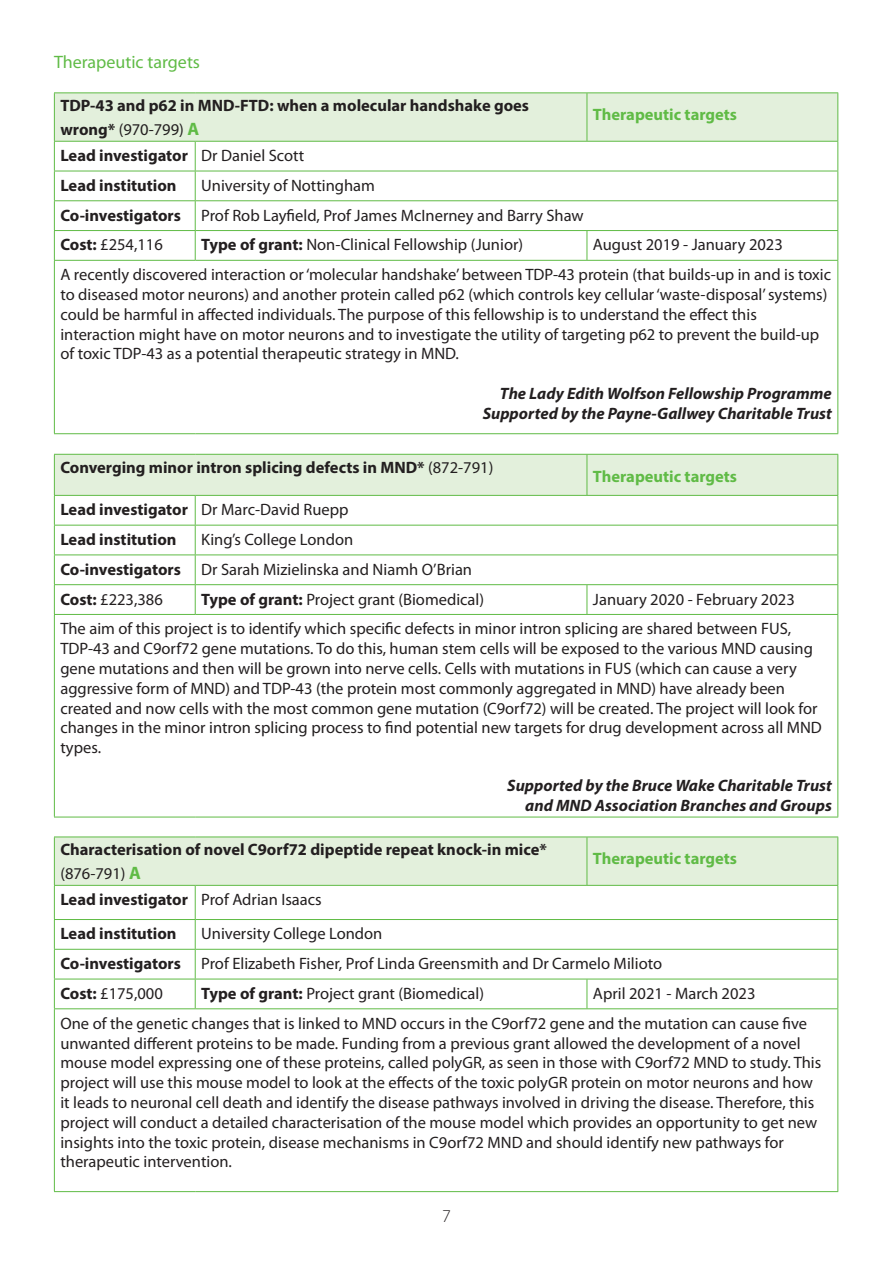
<style>
.page{position:relative;width:893px;height:1263px;background:#fff}
.page>*{position:absolute;margin:0;border:0;box-sizing:border-box;transform-origin:0 0}
.t1{font:18px "Myriad Pro";color:#60bb46}
.t2{font:300 18px "Myriad Pro";color:#231f20}
.t3{font:16.5px/19.8px "Myriad Pro";color:#231f20}
.t4{font:700 16.5px/24px "Myriad Pro";color:#231f20}
.t5{font:italic 700 16.5px "Myriad Pro";color:#231f20}
.t6{font:700 16.5px "Myriad Pro";color:#60bb46}
.s1{font-weight:400}
.s2{font-size:18px;color:#60bb46}
.s3{font-weight:700}
.s4{font-weight:700;font-size:18px;color:#60bb46}
</style>
<div class="page">
<hr style="left:54px;top:92px;width:141px;height:1px;background:#60bb46">
<hr style="left:195px;top:92px;width:392px;height:1px;background:#60bb46">
<hr style="left:587px;top:92px;width:251px;height:1px;background:#60bb46">
<svg style="left:54px;top:93px;width:784px;height:167px"></svg>
<hr style="left:54px;top:260px;width:141px;height:1px;background:#60bb46">
<hr style="left:54px;top:261px;width:1px;height:172px;background:#60bb46">
<hr style="left:195px;top:260px;width:392px;height:1px;background:#60bb46">
<hr style="left:587px;top:260px;width:251px;height:1px;background:#60bb46">
<hr style="left:837px;top:261px;width:1px;height:172px;background:#60bb46">
<hr style="left:54px;top:433px;width:141px;height:1px;background:#60bb46">
<hr style="left:195px;top:433px;width:392px;height:1px;background:#60bb46">
<hr style="left:587px;top:433px;width:251px;height:1px;background:#60bb46">
<svg style="left:54px;top:454px;width:784px;height:160px"></svg>
<hr style="left:54px;top:614px;width:141px;height:1px;background:#60bb46">
<hr style="left:54px;top:615px;width:1px;height:202px;background:#60bb46">
<hr style="left:195px;top:614px;width:392px;height:1px;background:#60bb46">
<hr style="left:587px;top:614px;width:251px;height:1px;background:#60bb46">
<hr style="left:837px;top:615px;width:1px;height:202px;background:#60bb46">
<hr style="left:54px;top:817px;width:141px;height:1px;background:#60bb46">
<hr style="left:195px;top:817px;width:392px;height:1px;background:#60bb46">
<hr style="left:587px;top:817px;width:251px;height:1px;background:#60bb46">
<div style="left:55px;top:837px;width:782px;height:48px;background:#e3f0dc"></div>
<hr style="left:54px;top:836px;width:141px;height:1px;background:#60bb46">
<hr style="left:54px;top:837px;width:1px;height:48px;background:#60bb46">
<hr style="left:195px;top:836px;width:392px;height:1px;background:#60bb46">
<hr style="left:587px;top:836px;width:251px;height:1px;background:#60bb46">
<hr style="left:587px;top:837px;width:1px;height:48px;background:#60bb46">
<hr style="left:837px;top:837px;width:1px;height:48px;background:#60bb46">
<hr style="left:54px;top:885px;width:141px;height:1px;background:#60bb46">
<hr style="left:54px;top:886px;width:1px;height:33px;background:#60bb46">
<hr style="left:195px;top:885px;width:392px;height:1px;background:#60bb46">
<hr style="left:195px;top:886px;width:1px;height:33px;background:#60bb46">
<hr style="left:587px;top:885px;width:251px;height:1px;background:#60bb46">
<hr style="left:837px;top:886px;width:1px;height:33px;background:#60bb46">
<hr style="left:54px;top:919px;width:141px;height:1px;background:#60bb46">
<hr style="left:195px;top:919px;width:392px;height:1px;background:#60bb46">
<hr style="left:587px;top:919px;width:251px;height:1px;background:#60bb46">
<hr style="left:54px;top:949px;width:141px;height:1px;background:#60bb46">
<hr style="left:195px;top:949px;width:392px;height:1px;background:#60bb46">
<hr style="left:587px;top:949px;width:251px;height:1px;background:#60bb46">
<hr style="left:54px;top:979px;width:141px;height:1px;background:#60bb46">
<svg style="left:54px;top:920px;width:1px;height:88px"></svg>
<hr style="left:195px;top:979px;width:392px;height:1px;background:#60bb46">
<svg style="left:195px;top:920px;width:1px;height:88px"></svg>
<hr style="left:587px;top:979px;width:251px;height:1px;background:#60bb46">
<svg style="left:587px;top:979px;width:1px;height:29px"></svg>
<svg style="left:837px;top:920px;width:1px;height:88px"></svg>
<hr style="left:54px;top:1008px;width:141px;height:1px;background:#60bb46">
<hr style="left:54px;top:1009px;width:1px;height:182px;background:#60bb46">
<hr style="left:195px;top:1008px;width:392px;height:1px;background:#60bb46">
<hr style="left:587px;top:1008px;width:251px;height:1px;background:#60bb46">
<hr style="left:837px;top:1009px;width:1px;height:182px;background:#60bb46">
<hr style="left:54px;top:1191px;width:141px;height:1px;background:#60bb46">
<hr style="left:195px;top:1191px;width:392px;height:1px;background:#60bb46">
<hr style="left:587px;top:1191px;width:251px;height:1px;background:#60bb46">
<p class="t1" style="left:54px;top:50px;width:148px">Therapeutic targets</p>
<p class="t4" style="left:60px;top:93px;width:470px">TDP-43 and p62 in MND-FTD: when a molecular handshake goes wrong* <span class="s1">(970-799)</span> <span class="s2">A</span></p>
<p class="t6" style="left:593px;top:104px;width:146px">Therapeutic targets</p>
<p class="t4" style="left:60px;top:143px;width:129px">Lead investigator</p>
<p class="t3" style="left:201px;top:145px;width:105px">Dr Daniel Scott</p>
<p class="t4" style="left:60px;top:173px;width:118px">Lead institution</p>
<p class="t3" style="left:201px;top:175px;width:175px">University of Nottingham</p>
<p class="t4" style="left:60px;top:203px;width:122px">Co-investigators</p>
<p class="t3" style="left:201px;top:205px;width:384px">Prof Rob Layfield, Prof James McInerney and Barry Shaw</p>
<p class="t3" style="left:60px;top:235px;width:104px"><span class="s3">Cost:</span> £254,116</p>
<p class="t3" style="left:201px;top:235px;width:323px"><span class="s3">Type of grant:</span> Non-Clinical Fellowship (Junior)</p>
<p class="t3" style="left:593px;top:235px;width:191px">August 2019 - January 2023</p>
<p class="t3" style="left:60px;top:264px;width:772px">A recently discovered interaction or ‘molecular handshake’ between TDP-43 protein (that builds-up in and is toxic to diseased motor neurons) and another protein called p62 (which controls key cellular ‘waste-disposal’ systems) could be harmful in affected individuals. The purpose of this fellowship is to understand the effect this</p>
<p class="t3" style="left:60px;top:324px;width:760px">interaction might have on motor neurons and to investigate the utility of targeting p62 to prevent the build-up of toxic TDP-43 as a potential therapeutic strategy in MND.</p>
<p class="t5" style="left:500px;top:383px;width:333px">The Lady Edith Wolfson Fellowship Programme</p>
<p class="t5" style="left:483px;top:402px;width:351px">Supported by the Payne-Gallwey Charitable Trust</p>
<p class="t4" style="left:60px;top:455px;width:434px">Converging minor intron splicing defects in MND* <span class="s1">(872-791)</span></p>
<p class="t6" style="left:593px;top:465px;width:146px">Therapeutic targets</p>
<p class="t4" style="left:60px;top:497px;width:129px">Lead investigator</p>
<p class="t3" style="left:201px;top:500px;width:149px">Dr Marc-David Ruepp</p>
<p class="t4" style="left:60px;top:527px;width:118px">Lead institution</p>
<p class="t3" style="left:201px;top:529px;width:154px">King’s College London</p>
<p class="t4" style="left:60px;top:557px;width:122px">Co-investigators</p>
<p class="t3" style="left:201px;top:559px;width:272px">Dr Sarah Mizielinska and Niamh O’Brian</p>
<p class="t3" style="left:60px;top:589px;width:104px"><span class="s3">Cost:</span> £223,386</p>
<p class="t3" style="left:201px;top:589px;width:284px"><span class="s3">Type of grant:</span> Project grant (Biomedical)</p>
<p class="t3" style="left:593px;top:589px;width:203px">January 2020 - February 2023</p>
<p class="t3" style="left:60px;top:619px;width:732px">The aim of this project is to identify which specific defects in minor intron splicing are shared between FUS,</p>
<p class="t3" style="left:60px;top:638px;width:754px">TDP-43 and C9orf72 gene mutations. To do this, human stem cells will be exposed to the various MND causing gene mutations and then will be grown into nerve cells. Cells with mutations in FUS (which can cause a very</p>
<p class="t3" style="left:60px;top:678px;width:763px">aggressive form of MND) and TDP-43 (the protein most commonly aggregated in MND) have already been created and now cells with the most common gene mutation (C9orf72) will be created. The project will look for changes in the minor intron splicing process to find potential new targets for drug development across all MND types.</p>
<p class="t5" style="left:507px;top:775px;width:326px">Supported by the Bruce Wake Charitable Trust</p>
<p class="t5" style="left:525px;top:795px;width:308px">and MND Association Branches and Groups</p>
<p class="t4" style="left:60px;top:837px;width:488px">Characterisation of novel C9orf72 dipeptide repeat knock-in mice*</p>
<p class="t3" style="left:60px;top:864px;width:82px">(876-791) <span class="s4">A</span></p>
<p class="t6" style="left:593px;top:848px;width:146px">Therapeutic targets</p>
<p class="t4" style="left:60px;top:887px;width:129px">Lead investigator</p>
<p class="t3" style="left:201px;top:889px;width:122px">Prof Adrian Isaacs</p>
<p class="t4" style="left:60px;top:921px;width:118px">Lead institution</p>
<p class="t3" style="left:201px;top:924px;width:183px">University College London</p>
<p class="t4" style="left:60px;top:951px;width:122px">Co-investigators</p>
<p class="t3" style="left:201px;top:953px;width:462px">Prof Elizabeth Fisher, Prof Linda Greensmith and Dr Carmelo Milioto</p>
<p class="t3" style="left:60px;top:983px;width:104px"><span class="s3">Cost:</span> £175,000</p>
<p class="t3" style="left:201px;top:983px;width:284px"><span class="s3">Type of grant:</span> Project grant (Biomedical)</p>
<p class="t3" style="left:593px;top:983px;width:164px">April 2021 - March 2023</p>
<p class="t3" style="left:60px;top:1013px;width:762px">One of the genetic changes that is linked to MND occurs in the C9orf72 gene and the mutation can cause five unwanted different proteins to be made. Funding from a previous grant allowed the development of a novel mouse model expressing one of these proteins, called polyGR, as seen in those with C9orf72 MND to study. This project will use this mouse model to look at the effects of the toxic polyGR protein on motor neurons and how it leads to neuronal cell death and identify the disease pathways involved in driving the disease. Therefore, this project will conduct a detailed characterisation of the mouse model which provides an opportunity to get new insights into the toxic protein, disease mechanisms in C9orf72 MND and should identify new pathways for</p>
<p class="t3" style="left:60px;top:1151px;width:173px">therapeutic intervention.</p>
<p class="t2" style="left:442px;top:1206px;width:10px">7</p>
</div>
